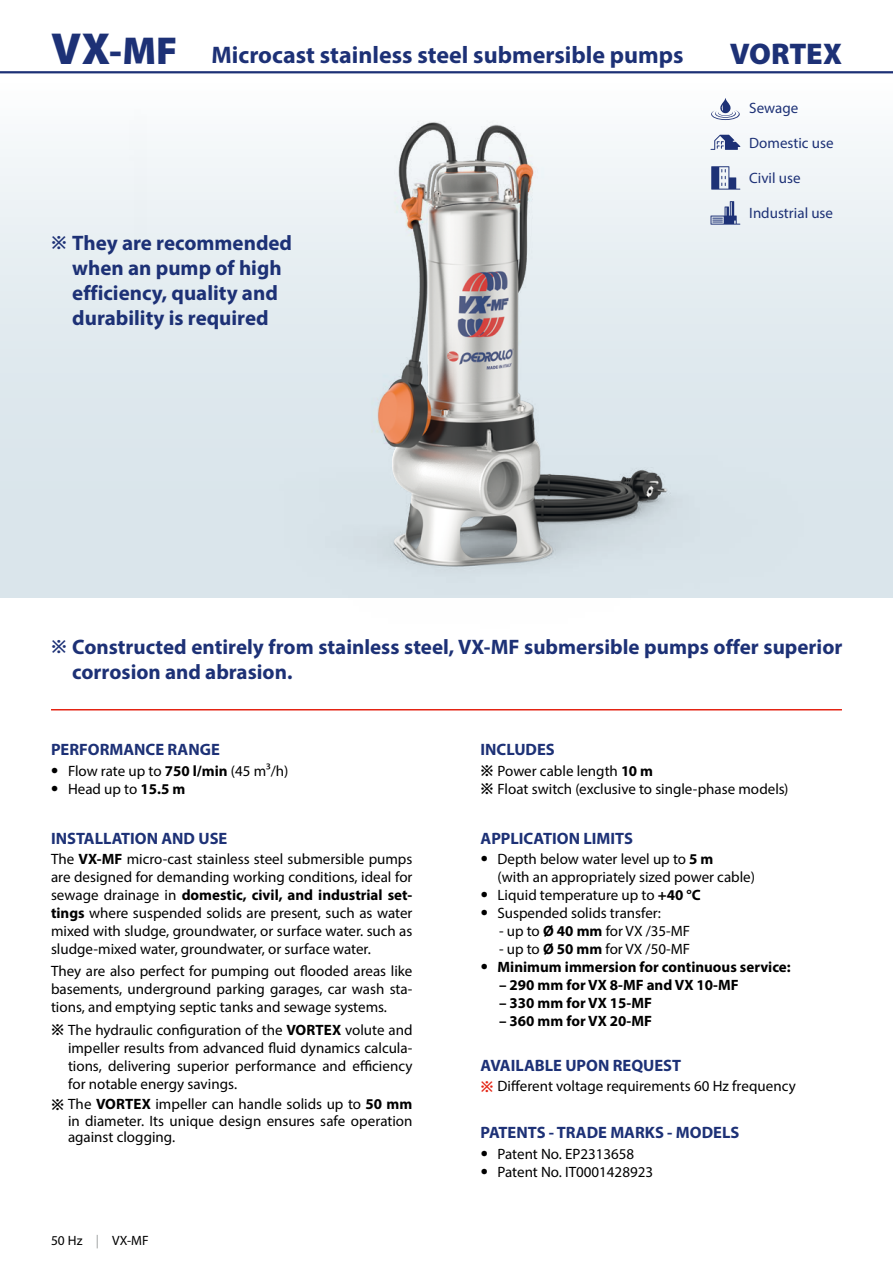
<style>
.page{position:relative;width:893px;height:1263px;background:#fff}
.page>*{position:absolute;margin:0;border:0;box-sizing:border-box;transform-origin:0 0}
.t1{font:900 39px "Myriad Pro";color:#1d3176}
.t2{font:900 30px "Myriad Pro";color:#1d3176}
.t3{font:700 24px "Myriad Pro";color:#1d3176}
.t4{font:700 21px/25.2px "Myriad Pro";color:#1d3176;text-align:center}
.t5{font:700 16.5px "Myriad Pro";color:#1d3176}
.t6{font:15px/18px "Myriad Pro";color:#000;text-align:justify}
.t7{font:700 15px "Myriad Pro";color:#000}
.t8{font:15px "Myriad Pro";color:#1d3176}
.t9{font:13.5px "Myriad Pro";color:#000}
.s1{font-size:45px}
.s2{font-family:"Apple SD Gothic Neo";font-size:18px}
.s3{font-weight:700;font-size:21px}
.s4{font-weight:700}
.s5{font-family:"Apple SD Gothic Neo";font-weight:700}
.s6{color:#9c9e9f}
.s7{font-size:21px}
.s8{font-family:"Apple SD Gothic Neo";font-weight:700;color:#e42313}
</style>
<div class="page">
<div style="left:0;top:72px;width:893px;height:525px;background:linear-gradient(to bottom,#f7fafb,#d2e0e7)"></div>
<hr style="left:0;top:71px;width:893px;height:2px;background:#1d3176">
<img style="left:38px;top:110px;width:855px;height:488px">
<img style="left:399px;top:123px;width:33px;height:91px">
<hr style="left:51px;top:709px;width:791px;height:1px;background:#e42313">
<svg style="left:711px;top:166px;width:29px;height:24px"></svg>
<svg style="left:710px;top:135px;width:30px;height:15px"></svg>
<svg style="left:711px;top:98px;width:29px;height:22px"></svg>
<svg style="left:710px;top:201px;width:30px;height:24px"></svg>
<h1 class="t1" style="left:51px;top:24px;width:128px"><span class="s1">VX</span>-MF</h1>
<h2 class="t2" style="left:730px;top:34px;width:114px">VORTEX</h2>
<h3 class="t3" style="left:212px;top:39px;width:474px">Microcast stainless steel submersible pumps</h3>
<p class="t8" style="left:749px;top:99px;width:51px">Sewage</p>
<p class="t8" style="left:749px;top:134px;width:86px">Domestic use</p>
<p class="t8" style="left:749px;top:169px;width:53px">Civil use</p>
<h3 class="t4" style="left:51px;top:229px;width:243px"><span class="s2">※</span> They are recommended when an pump of high efficiency, quality and durability is required</h3>
<p class="t8" style="left:749px;top:204px;width:85px">Industrial use</p>
<h3 class="t4" style="left:72px;top:633px;width:772px;text-align:left;text-indent:-21px"><span class="s2">※</span> Constructed entirely from stainless steel, VX-MF submersible pumps offer superior corrosion and abrasion.</h3>
<p class="t5" style="left:51px;top:739px;width:170px">PERFORMANCE RANGE</p>
<p class="t6" style="left:51px;top:761px;width:239px"><span class="s3">•</span> Flow rate up to <span class="s4">750 l/min</span> (45 m³/h)</p>
<p class="t6" style="left:51px;top:779px;width:135px"><span class="s3">•</span> Head up to <span class="s4">15.5 m</span></p>
<p class="t5" style="left:51px;top:828px;width:178px">INSTALLATION AND USE</p>
<p class="t6" style="left:51px;top:850px;width:363px">The <span class="s4">VX-MF</span> micro-cast stainless steel submersible pumps are designed for demanding working conditions, ideal for sewage drainage in <span class="s4">domestic, civil, and industrial set&shy;tings</span> where suspended solids are present, such as water mixed with sludge, groundwater, or surface water. such as sludge-mixed water, groundwater, or surface water.</p>
<p class="t6" style="left:51px;top:962px;width:363px">They are also perfect for pumping out flooded areas like basements, underground parking garages, car wash sta&shy;tions, and emptying septic tanks and sewage systems.</p>
<p class="t6" style="left:68px;top:1020px;width:346px;text-indent:-17px"><span class="s5">※</span> The hydraulic configuration of the <span class="s4">VORTEX</span> volute and impeller results from advanced fluid dynamics calcula&shy;tions, delivering superior performance and efficiency for notable energy savings.</p>
<p class="t6" style="left:68px;top:1096px;width:346px;line-height:16.5px;text-indent:-17px"><span class="s5">※</span> The <span class="s4">VORTEX</span> impeller can handle solids up to <span class="s4">50 mm </span>in diameter. Its unique design ensures safe operation against clogging.</p>
<p class="t9" style="left:51px;top:1232px;width:99px">50 Hz <span class="s6">|</span> VX-MF</p>
<p class="t5" style="left:480px;top:739px;width:76px">INCLUDES</p>
<p class="t6" style="left:480px;top:761px;width:309px"><span class="s5">※</span> Power cable length <span class="s4">10 m<br></span><span class="s5">※</span> Float switch (exclusive to single-phase models)</p>
<p class="t5" style="left:480px;top:828px;width:154px">APPLICATION LIMITS</p>
<p class="t6" style="left:497px;top:850px;width:259px;text-indent:-17px"><span class="s3">•</span> Depth below water level up to <span class="s4">5 m<br></span>(with an appropriately sized power cable)</p>
<p class="t6" style="left:481px;top:886px;width:221px"><span class="s3">•</span> Liquid temperature up to <span class="s4">+40 °C</span></p>
<p class="t6" style="left:481px;top:904px;width:182px"><span class="s3">•</span> Suspended solids transfer:</p>
<p class="t6" style="left:499px;top:922px;width:193px">- up to <span class="s4">Ø 40 mm</span> for VX /35-MF</p>
<p class="t6" style="left:499px;top:940px;width:193px">- up to <span class="s4">Ø 50 mm</span> for VX /50-MF</p>
<p class="t7" style="left:481px;top:957px;width:312px"><span class="s7">•</span> Minimum immersion for continuous service:</p>
<p class="t7" style="left:499px;top:975px;width:241px">– 290 mm for VX 8-MF and VX 10-MF</p>
<p class="t7" style="left:499px;top:993px;width:154px">– 330 mm for VX 15-MF</p>
<p class="t7" style="left:499px;top:1011px;width:154px">– 360 mm for VX 20-MF</p>
<p class="t5" style="left:480px;top:1054px;width:202px">AVAILABLE UPON REQUEST</p>
<p class="t6" style="left:480px;top:1076px;width:317px"><span class="s8">※</span> Different voltage requirements 60 Hz frequency</p>
<p class="t5" style="left:480px;top:1122px;width:260px">PATENTS - TRADE MARKS - MODELS</p>
<p class="t6" style="left:481px;top:1144px;width:155px"><span class="s3">•</span> Patent No. EP2313658</p>
<p class="t6" style="left:481px;top:1162px;width:174px"><span class="s3">•</span> Patent No. IT0001428923</p>
</div>
